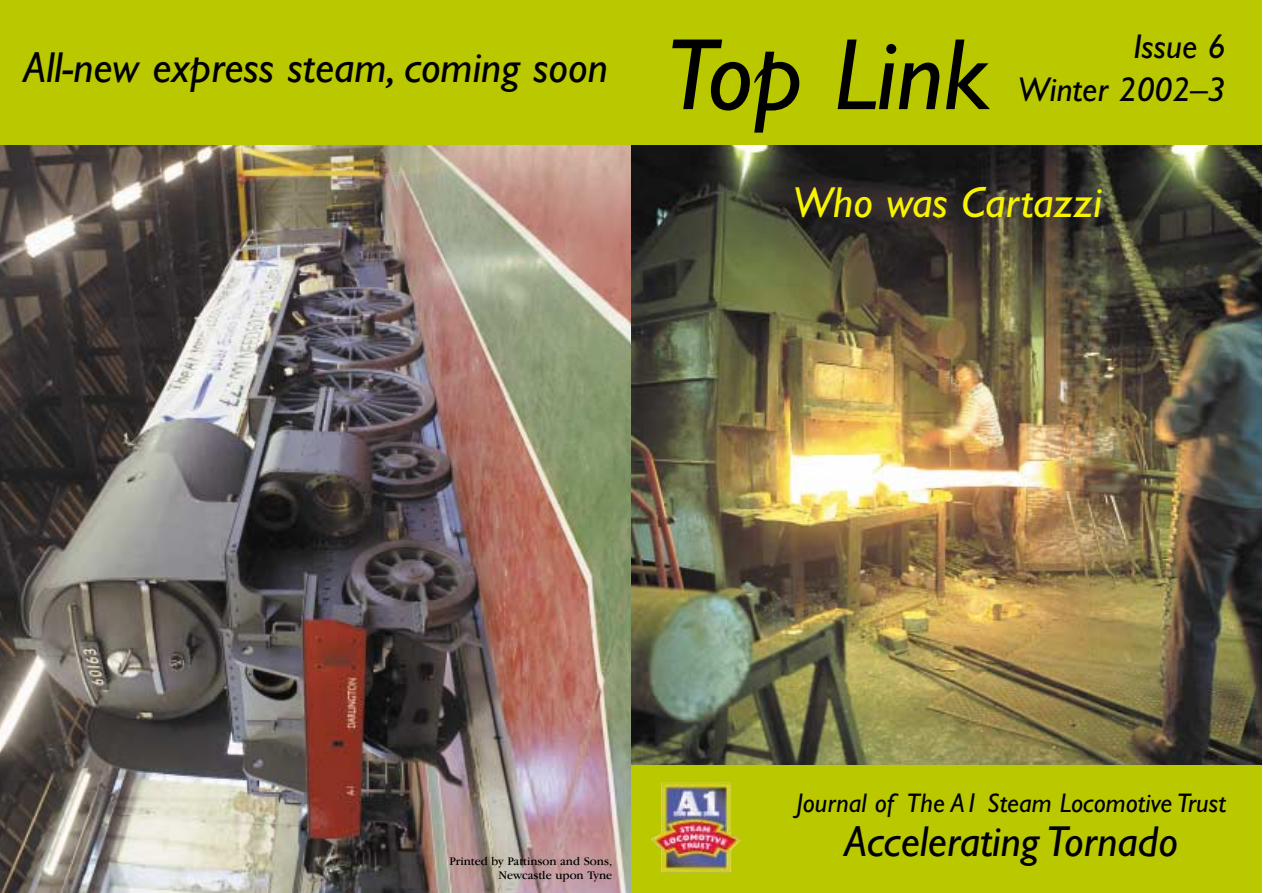
<style>
.page{position:relative;width:1263px;height:893px;background:#fff}
.page>*{position:absolute;margin:0;border:0;box-sizing:border-box;transform-origin:0 0}
.t1{font:italic 102px "Gill Sans";color:#000}
.t2{font:italic 43.5px "Gill Sans";color:#000}
.t3{font:italic 43.5px "Gill Sans";color:#f8f400}
.t4{font:italic 34.5px/43.5px "Gill Sans";color:#000;text-align:right}
.t5{font:italic 27px "Gill Sans";color:#000}
.t6{font:12px "Garamond IT Cby BT";color:#000}
</style>
<div class="page">
<img style="left:0;top:145px;width:631px;height:747px">
<img style="left:631px;top:145px;width:631px;height:620px">
<div style="left:0;top:0;width:1262px;height:145px;background:#bac800"></div>
<div style="left:631px;top:765px;width:631px;height:127px;background:#bac800"></div>
<img style="left:651px;top:782px;width:90px;height:90px">
<p class="t2" style="left:23px;top:52px;width:586px">All-new express steam, coming soon</p>
<h1 class="t1" style="left:665px;top:40px;width:326px">Top Link</h1>
<p class="t4" style="left:1018px;top:28px;width:209px">Issue 6<br>Winter 2002–3</p>
<p class="t3" style="left:793px;top:188px;width:310px">Who was Cartazzi</p>
<p class="t6" style="left:449px;top:856px;width:164px">Printed by Pattinson and Sons,</p>
<p class="t6" style="left:498px;top:870px;width:115px">Newcastle upon Tyne</p>
<p class="t5" style="left:796px;top:793px;width:431px">Journal of The A1 Steam Locomotive Trust</p>
<p class="t2" style="left:845px;top:825px;width:335px">Accelerating Tornado</p>
</div>
